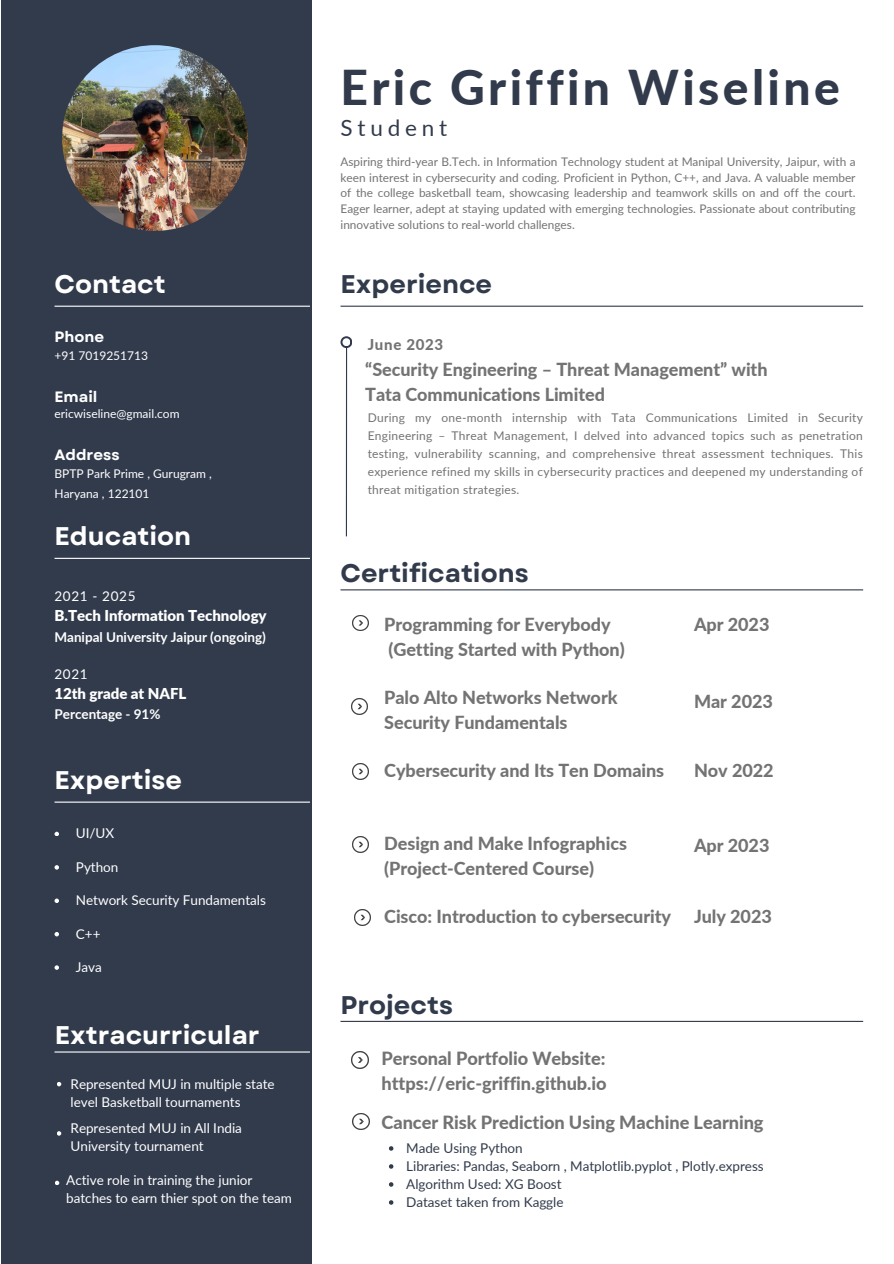
<style>
.page{position:relative;width:894px;height:1264px;background:#fff}
.page>*{position:absolute;margin:0;border:0;box-sizing:border-box;transform-origin:0 0}
.t1{font:800 48px "Lato";letter-spacing:.07em;color:#323b4c}
.t2{font:700 25.5px "Garet";color:#fff}
.t3{font:700 25.5px "Garet";color:#323b4c}
.t4{font:22.5px "Lato";letter-spacing:.215em;color:#323b4c}
.t5{font:800 18.15px/24.9px "Lato";letter-spacing:-.005em;color:#737373}
.t6{font:800 18px/24.8px "Lato";letter-spacing:-.005em;color:#737373}
.t7{font:900 15px "Lato";letter-spacing:-.005em;color:#fff}
.t8{font:700 15px "Garet";color:#fff}
.t9{font:800 15px "Lato";letter-spacing:.045em;color:#737373}
.t10{font:13.5px/18px "Lato";letter-spacing:-.005em;color:#fff}
.t11{font:13.5px "Lato";letter-spacing:-.005em;color:#323b4c}
.t12{font:700 13.5px "Lato";letter-spacing:-.005em;color:#fff}
.t13{font:13.5px "Lato";letter-spacing:.045em;color:#fff}
.t14{font:12px/18px "Lato";letter-spacing:.02em;color:#737373;text-align:justify}
.t15{font:12px/20px "Lato";color:#fff}
.t16{font:11.85px/15.8px "Lato";color:#737373;text-align:justify}
</style>
<div class="page">
<div style="left:1px;top:0;width:310px;height:1262px;background:#323b4c"></div>
<hr style="left:54px;top:305px;width:256px;height:2px;background:#fff">
<hr style="left:54px;top:558px;width:256px;height:1px;background:#fff">
<hr style="left:340px;top:305px;width:522px;height:2px;background:#323b4c">
<hr style="left:346px;top:342px;width:1px;height:194px;background:#323b4c">
<svg style="left:340px;top:336px;width:12px;height:12px"></svg>
<div style="left:342px;top:338px;width:8px;height:8px;background:#fff;border-radius:50%"></div>
<hr style="left:340px;top:1020px;width:522px;height:1px;background:#323b4c">
<img style="left:62px;top:45px;width:186px;height:186px;border-radius:50%">
<svg style="left:54px;top:831px;width:5px;height:5px"></svg>
<svg style="left:54px;top:865px;width:5px;height:4px"></svg>
<svg style="left:54px;top:898px;width:5px;height:5px"></svg>
<svg style="left:54px;top:932px;width:5px;height:4px"></svg>
<svg style="left:54px;top:965px;width:5px;height:4px"></svg>
<hr style="left:54px;top:801px;width:256px;height:1px;background:#fff">
<hr style="left:340px;top:589px;width:522px;height:1px;background:#323b4c">
<img style="left:352px;top:615px;width:16px;height:16px">
<img style="left:351px;top:698px;width:16px;height:16px">
<img style="left:352px;top:764px;width:16px;height:15px">
<img style="left:352px;top:836px;width:16px;height:16px">
<img style="left:354px;top:909px;width:16px;height:16px">
<img style="left:351px;top:1051px;width:17px;height:17px">
<img style="left:352px;top:1113px;width:17px;height:16px">
<hr style="left:54px;top:1051px;width:256px;height:1px;background:#fff">
<svg style="left:57px;top:1082px;width:4px;height:4px"></svg>
<svg style="left:57px;top:1131px;width:4px;height:4px"></svg>
<svg style="left:55px;top:1180px;width:4px;height:5px"></svg>
<svg style="left:389px;top:1146px;width:4px;height:4px"></svg>
<svg style="left:389px;top:1164px;width:4px;height:4px"></svg>
<svg style="left:389px;top:1182px;width:4px;height:4px"></svg>
<svg style="left:389px;top:1200px;width:4px;height:4px"></svg>
<h2 class="t2" style="left:54px;top:265px;width:113px">Contact</h2>
<p class="t8" style="left:54px;top:325px;width:51px">Phone</p>
<h5 class="t15" style="left:54px;top:345px;width:95px">+91 7019251713</h5>
<h5 class="t8" style="left:54px;top:385px;width:44px">Email</h5>
<p class="t15" style="left:54px;top:403px;width:126px">ericwiseline@gmail.com</p>
<h2 class="t8" style="left:54px;top:443px;width:67px">Address</h2>
<p class="t15" style="left:54px;top:463px;width:159px">BPTP Park Prime , Gurugram ,<br>Haryana , 122101</p>
<p class="t2" style="left:54px;top:517px;width:138px">Education</p>
<h2 class="t13" style="left:54px;top:588px;width:82px">2021 - 2025</h2>
<h3 class="t7" style="left:54px;top:606px;width:214px">B.Tech Information Technology</h3>
<p class="t12" style="left:54px;top:628px;width:213px">Manipal University Jaipur (ongoing)</p>
<h5 class="t10" style="left:54px;top:665px;width:35px">2021</h5>
<p class="t7" style="left:54px;top:683px;width:133px">12th grade at NAFL</p>
<h1 class="t12" style="left:54px;top:706px;width:107px">Percentage - 91%</h1>
<h4 class="t2" style="left:54px;top:761px;width:129px">Expertise</h4>
<h2 class="t10" style="left:76px;top:824px;width:40px">UI/UX</h2>
<h4 class="t10" style="left:76px;top:857px;width:44px">Python</h4>
<h4 class="t10" style="left:76px;top:891px;width:191px">Network Security Fundamentals</h4>
<p class="t10" style="left:76px;top:924px;width:26px">C++</p>
<p class="t10" style="left:76px;top:957px;width:27px">Java</p>
<p class="t2" style="left:55px;top:1016px;width:206px">Extracurricular</p>
<p class="t10" style="left:71px;top:1074px;width:205px">Represented MUJ in multiple state level Basketball tournaments</p>
<h4 class="t10" style="left:71px;top:1119px;width:173px">Represented MUJ in All India<br>University tournament</h4>
<h4 class="t10" style="left:66px;top:1170px;width:227px">Active role in training the junior batches to earn thier spot on the team</h4>
<h6 class="t1" style="left:340px;top:58px;width:500px">Eric Griffin Wiseline</h6>
<p class="t4" style="left:340px;top:113px;width:108px">Student</p>
<p class="t16" style="left:340px;top:153px;width:516px">Aspiring third-year B.Tech. in Information Technology student at Manipal University, Jaipur, with a keen interest in cybersecurity and coding. Proficient in Python, C++, and Java. A valuable member of the college basketball team, showcasing leadership and teamwork skills on and off the court.<br>Eager learner, adept at staying updated with emerging technologies. Passionate about contributing innovative solutions to real-world challenges.</p>
<h6 class="t3" style="left:340px;top:265px;width:153px">Experience</h6>
<p class="t9" style="left:367px;top:335px;width:77px">June 2023</p>
<h2 class="t6" style="left:365px;top:357px;width:403px">“Security Engineering – Threat Management” with<br>Tata Communications Limited</h2>
<p class="t14" style="left:367px;top:408px;width:496px">During my one-month internship with Tata Communications Limited in Security Engineering – Threat Management, I delved into advanced topics such as penetration testing, vulnerability scanning, and comprehensive threat assessment techniques. This experience refined my skills in cybersecurity practices and deepened my understanding of threat mitigation strategies.</p>
<p class="t3" style="left:340px;top:554px;width:189px">Certifications</p>
<h4 class="t6" style="left:384px;top:612px;width:242px">Programming for Everybody (Getting Started with Python)</h4>
<h4 class="t6" style="left:384px;top:685px;width:235px">Palo Alto Networks Network<br>Security Fundamentals</h4>
<p class="t6" style="left:384px;top:758px;width:281px">Cybersecurity and Its Ten Domains</p>
<h4 class="t6" style="left:693px;top:612px;width:77px">Apr 2023</h4>
<h4 class="t6" style="left:693px;top:688px;width:80px">Mar 2023</h4>
<p class="t6" style="left:693px;top:758px;width:81px">Nov 2022</p>
<h4 class="t6" style="left:384px;top:831px;width:244px">Design and Make Infographics (Project-Centered Course)</h4>
<h4 class="t6" style="left:693px;top:832px;width:77px">Apr 2023</h4>
<p class="t6" style="left:384px;top:904px;width:288px">Cisco: Introduction to cybersecurity</p>
<h4 class="t6" style="left:693px;top:904px;width:79px">July 2023</h4>
<p class="t3" style="left:340px;top:987px;width:114px">Projects</p>
<h4 class="t5" style="left:381px;top:1045px;width:227px">Personal Portfolio Website: https://eric-griffin.github.io</h4>
<h2 class="t5" style="left:381px;top:1109px;width:383px">Cancer Risk Prediction Using Machine Learning</h2>
<p class="t11" style="left:406px;top:1139px;width:118px">Made Using Python</p>
<p class="t11" style="left:406px;top:1157px;width:359px">Libraries: Pandas, Seaborn , Matplotlib.pyplot , Plotly.express</p>
<p class="t11" style="left:406px;top:1175px;width:157px">Algorithm Used: XG Boost</p>
<p class="t11" style="left:406px;top:1193px;width:159px">Dataset taken from Kaggle</p>
</div>
